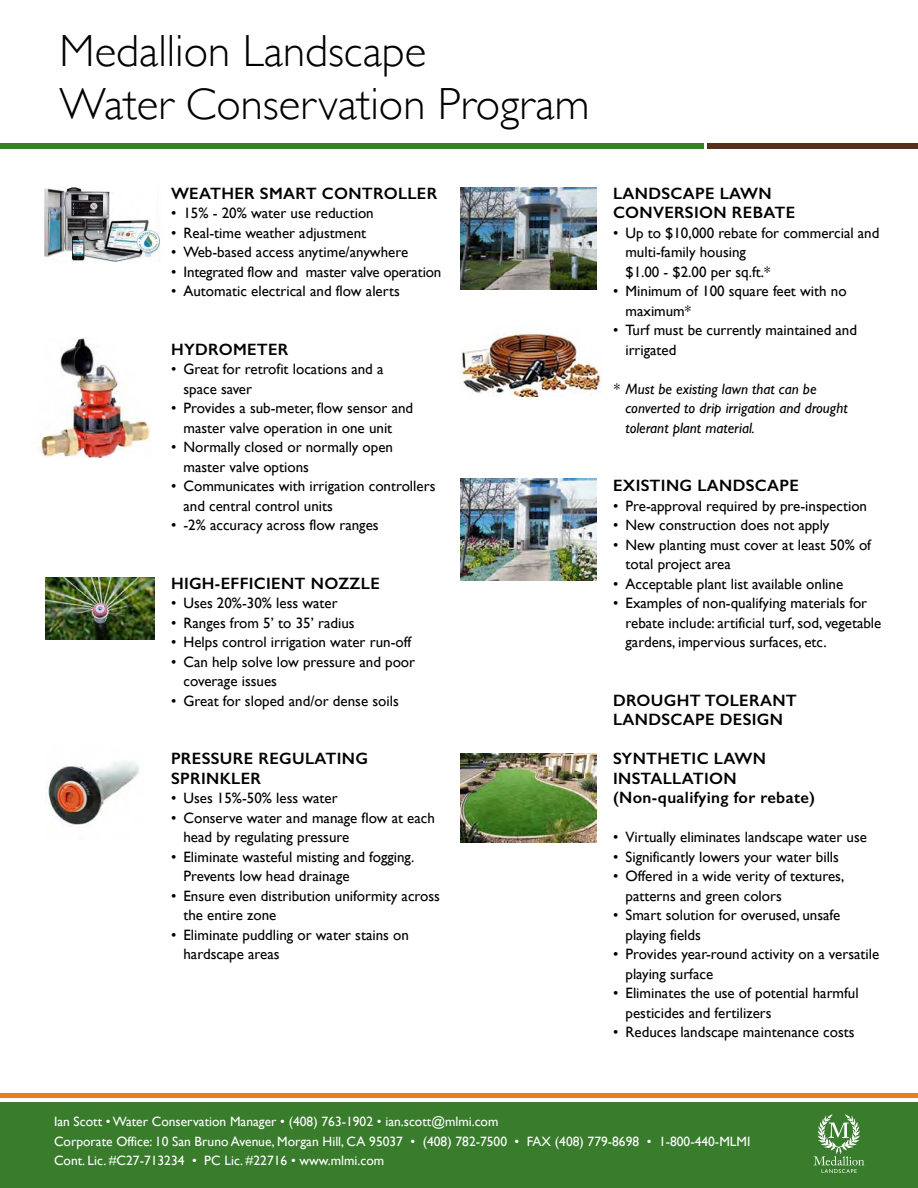
<style>
.page{position:relative;width:918px;height:1188px;background:#fff}
.page>*{position:absolute;margin:0;border:0;box-sizing:border-box;transform-origin:0 0}
.t1{font:300 45px/52.5px "Gill Sans";color:#000}
.t2{font:600 16.5px/19.5px "Gill Sans";letter-spacing:.02em;color:#000}
.t3{font:15px/19.5px "Gill Sans";color:#000}
.t4{font:italic 15px/19.5px "Gill Sans";color:#000}
.t5{font:13.5px/19.5px "Gill Sans";color:#fff}
</style>
<div class="page">
<div style="left:0;top:1102px;width:918px;height:86px;background:#387c2c"></div>
<div style="left:0;top:1093px;width:918px;height:5px;background:#e3811c"></div>
<svg style="left:814px;top:1114px;width:50px;height:59px"></svg>
<div style="left:0;top:144px;width:704px;height:5px;background:#387c2c"></div>
<div style="left:707px;top:144px;width:211px;height:5px;background:#54301a"></div>
<img style="left:460px;top:753px;width:137px;height:90px">
<img style="left:460px;top:478px;width:137px;height:103px">
<img style="left:460px;top:327px;width:142px;height:69px">
<img style="left:460px;top:187px;width:137px;height:103px">
<img style="left:47px;top:761px;width:93px;height:66px">
<img style="left:45px;top:578px;width:109px;height:61px">
<img style="left:45px;top:187px;width:115px;height:75px">
<img style="left:38px;top:338px;width:113px;height:120px">
<h1 class="t1" style="left:60px;top:28px;width:531px">Medallion Landscape<br>Water Conservation Program</h1>
<p class="t2" style="left:171px;top:185px;width:268px">WEATHER SMART CONTROLLER</p>
<p class="t3" style="left:171px;top:205px;width:272px">ï 15% - 20% water use reduction<br>ï Real-time weather adjustment<br>ï Web-based access anytime/anywhere<br>ï Integrated flow and master valve operation ï Automatic electrical and flow alerts</p>
<p class="t2" style="left:171px;top:341px;width:119px">HYDROMETER</p>
<p class="t3" style="left:171px;top:361px;width:214px">ï Great for retrofit locations and a</p>
<p class="t3" style="left:183px;top:380px;width:70px">space saver</p>
<p class="t3" style="left:171px;top:400px;width:244px">ï Provides a sub-meter, flow sensor and</p>
<p class="t3" style="left:183px;top:419px;width:210px">master valve operation in one unit</p>
<p class="t3" style="left:171px;top:439px;width:224px">ï Normally closed or normally open</p>
<p class="t3" style="left:183px;top:458px;width:127px">master valve options</p>
<p class="t3" style="left:171px;top:478px;width:266px">ï Communicates with irrigation controllers</p>
<p class="t3" style="left:183px;top:497px;width:151px">and central control units</p>
<p class="t3" style="left:171px;top:517px;width:209px">ï -2% accuracy across flow ranges</p>
<p class="t2" style="left:171px;top:575px;width:210px">HIGH-EFFICIENT NOZZLE</p>
<p class="t3" style="left:171px;top:595px;width:168px">ï Uses 20%-30% less water</p>
<p class="t3" style="left:171px;top:614px;width:185px">ï Ranges from 5’ to 35’ radius</p>
<p class="t3" style="left:171px;top:634px;width:242px">ï Helps control irrigation water run-off</p>
<p class="t3" style="left:171px;top:653px;width:246px">ï Can help solve low pressure and poor</p>
<p class="t3" style="left:183px;top:673px;width:95px">coverage issues</p>
<p class="t3" style="left:171px;top:692px;width:229px">ï Great for sloped and/or dense soils</p>
<p class="t2" style="left:171px;top:751px;width:198px">PRESSURE REGULATING<br>SPRINKLER</p>
<p class="t3" style="left:171px;top:790px;width:168px">ï Uses 15%-50% less water</p>
<p class="t3" style="left:171px;top:809px;width:265px">ï Conserve water and manage flow at each</p>
<p class="t3" style="left:183px;top:829px;width:167px">head by regulating pressure</p>
<p class="t3" style="left:171px;top:848px;width:245px">ï Eliminate wasteful misting and fogging.</p>
<p class="t3" style="left:183px;top:868px;width:168px">Prevents low head drainage</p>
<p class="t3" style="left:171px;top:887px;width:271px">ï Ensure even distribution uniformity across</p>
<p class="t3" style="left:183px;top:907px;width:95px">the entire zone</p>
<p class="t3" style="left:171px;top:926px;width:239px">ï Eliminate puddling or water stains on</p>
<p class="t3" style="left:183px;top:946px;width:98px">hardscape areas</p>
<p class="t2" style="left:613px;top:185px;width:184px">LANDSCAPE LAWN<br>CONVERSION REBATE</p>
<p class="t3" style="left:613px;top:224px;width:268px">ï Up to $10,000 rebate for commercial and</p>
<p class="t3" style="left:626px;top:244px;width:122px">multi-family housing</p>
<p class="t3" style="left:626px;top:263px;width:146px">$1.00 - $2.00 per sq.ft.*</p>
<p class="t3" style="left:613px;top:283px;width:235px">ï Minimum of 100 square feet with no</p>
<p class="t3" style="left:626px;top:302px;width:67px">maximum*</p>
<p class="t3" style="left:613px;top:322px;width:246px">ï Turf must be currently maintained and</p>
<p class="t3" style="left:626px;top:341px;width:52px">irrigated</p>
<p class="t4" style="left:626px;top:380px;width:224px;text-indent:-12px">* Must be existing lawn that can be converted to drip irrigation and drought tolerant plant material.</p>
<p class="t2" style="left:613px;top:478px;width:187px">EXISTING LANDSCAPE</p>
<p class="t3" style="left:613px;top:497px;width:256px">ï Pre-approval required by pre-inspection</p>
<p class="t3" style="left:613px;top:517px;width:218px">ï New construction does not apply</p>
<p class="t3" style="left:613px;top:536px;width:259px">ï New planting must cover at least 50% of</p>
<p class="t3" style="left:626px;top:556px;width:107px">total project area</p>
<p class="t3" style="left:613px;top:575px;width:232px">ï Acceptable plant list available online</p>
<p class="t3" style="left:613px;top:595px;width:256px">ï Examples of non-qualifying materials for</p>
<p class="t3" style="left:626px;top:614px;width:257px">rebate include: artificial turf, sod, vegetable</p>
<p class="t3" style="left:626px;top:634px;width:203px">gardens, impervious surfaces, etc.</p>
<p class="t2" style="left:613px;top:692px;width:185px">DROUGHT TOLERANT<br>LANDSCAPE DESIGN</p>
<p class="t2" style="left:613px;top:751px;width:204px">SYNTHETIC LAWN<br>INSTALLATION (Non-qualifying for rebate)</p>
<p class="t3" style="left:613px;top:829px;width:255px">ï Virtually eliminates landscape water use</p>
<p class="t3" style="left:613px;top:848px;width:227px">ï Significantly lowers your water bills</p>
<p class="t3" style="left:613px;top:868px;width:233px">ï Offered in a wide verity of textures,</p>
<p class="t3" style="left:626px;top:887px;width:158px">patterns and green colors</p>
<p class="t3" style="left:613px;top:907px;width:229px">ï Smart solution for overused, unsafe</p>
<p class="t3" style="left:626px;top:926px;width:77px">playing fields</p>
<p class="t3" style="left:613px;top:946px;width:268px">ï Provides year-round activity on a versatile</p>
<p class="t3" style="left:626px;top:965px;width:89px">playing surface</p>
<p class="t3" style="left:613px;top:985px;width:247px">ï Eliminates the use of potential harmful</p>
<p class="t3" style="left:626px;top:1004px;width:148px">pesticides and fertilizers</p>
<p class="t3" style="left:613px;top:1024px;width:243px">ï Reduces landscape maintenance costs</p>
<p class="t5" style="left:54px;top:1113px;width:698px">Ian Scott ï Water Conservation Manager ï (408) 763-1902 ï ian.scott@mlmi.com<br>Corporate Office: 10 San Bruno Avenue, Morgan Hill, CA 95037 ï (408) 782-7500 ï FAX (408) 779-8698 ï 1-800-440-MLMI<br>Cont. Lic. #C27-713234 ï PC Lic. #22716 ï www.mlmi.com</p>
</div>
